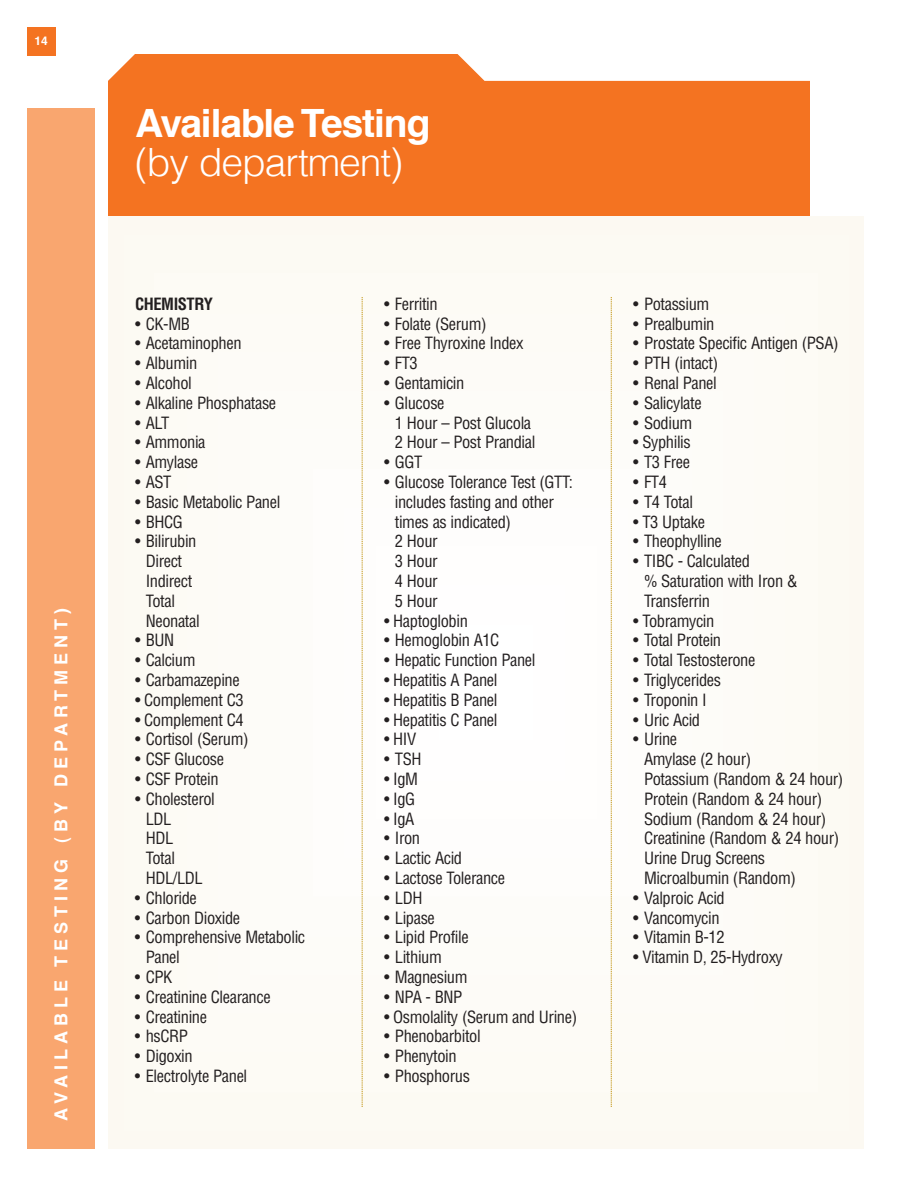
<style>
.page{position:relative;width:918px;height:1188px;background:#fff}
.page>*{position:absolute;margin:0;border:0;box-sizing:border-box;transform-origin:0 0}
.t1{font:700 39px "Helvetica";letter-spacing:-.03em;color:#fff}
.t2{font:300 39px "Helvetica";letter-spacing:-.03em;color:#fff}
.t3{font:700 18px "Helvetica";letter-spacing:.28em;color:#fff}
.t4{font:condensed 16.5px/19.8px "Helvetica";letter-spacing:-.025em;color:#231f20}
.t5{font:700 condensed 16.5px "Helvetica";letter-spacing:-.025em;color:#231f20}
.t6{font:700 12px "Helvetica";color:#fff}
</style>
<div class="page">
<div style="left:27px;top:27px;width:28px;height:28px;background:#f47321"></div>
<div style="left:27px;top:108px;width:67px;height:1041px;background:#f9a66f"></div>
<svg style="left:362px;top:297px;width:1px;height:810px"></svg>
<svg style="left:611px;top:297px;width:1px;height:810px"></svg>
<svg style="left:108px;top:54px;width:702px;height:162px;background:#f47e33"></svg>
<p class="t6" style="left:34px;top:35px;width:15px">14</p>
<p class="t3" style="left:54px;top:1120px;width:514px;rotate:-90deg">AVAILABLE TESTING (BY DEPARTMENT)</p>
<h1 class="t1" style="left:135px;top:107px;width:297px">Available Testing</h1>
<h1 class="t2" style="left:135px;top:146px;width:270px">(by department)</h1>
<p class="t5" style="left:135px;top:294px;width:80px">CHEMISTRY</p>
<p class="t4" style="left:135px;top:314px;width:56px">• CK-MB</p>
<p class="t4" style="left:135px;top:334px;width:108px">• Acetaminophen</p>
<p class="t4" style="left:135px;top:354px;width:64px">• Albumin</p>
<p class="t4" style="left:135px;top:373px;width:58px">• Alcohol</p>
<p class="t4" style="left:135px;top:393px;width:143px">• Alkaline Phosphatase</p>
<p class="t4" style="left:135px;top:413px;width:36px">• ALT</p>
<p class="t4" style="left:135px;top:433px;width:72px">• Ammonia</p>
<p class="t4" style="left:135px;top:453px;width:65px">• Amylase</p>
<p class="t4" style="left:135px;top:472px;width:38px">• AST</p>
<p class="t4" style="left:135px;top:492px;width:147px">• Basic Metabolic Panel</p>
<p class="t4" style="left:135px;top:512px;width:50px">• BHCG</p>
<p class="t4" style="left:146px;top:532px;width:55px;text-indent:-11px">• Bilirubin<br>Direct<br>Indirect<br>Total<br>Neonatal</p>
<p class="t4" style="left:135px;top:631px;width:41px">• BUN</p>
<p class="t4" style="left:135px;top:651px;width:62px">• Calcium</p>
<p class="t4" style="left:135px;top:670px;width:106px">• Carbamazepine</p>
<p class="t4" style="left:135px;top:690px;width:110px">• Complement C3</p>
<p class="t4" style="left:135px;top:710px;width:110px">• Complement C4</p>
<p class="t4" style="left:135px;top:730px;width:115px">• Cortisol (Serum)</p>
<p class="t4" style="left:135px;top:750px;width:91px">• CSF Glucose</p>
<p class="t4" style="left:135px;top:769px;width:85px">• CSF Protein</p>
<p class="t4" style="left:146px;top:789px;width:71px;text-indent:-11px">• Cholesterol<br>LDL<br>HDL<br>Total<br>HDL/LDL</p>
<p class="t4" style="left:135px;top:888px;width:63px">• Chloride</p>
<p class="t4" style="left:135px;top:908px;width:107px">• Carbon Dioxide</p>
<p class="t4" style="left:146px;top:928px;width:161px;text-indent:-11px">• Comprehensive Metabolic<br>Panel</p>
<p class="t4" style="left:135px;top:967px;width:39px">• CPK</p>
<p class="t4" style="left:135px;top:987px;width:137px">• Creatinine Clearance</p>
<p class="t4" style="left:135px;top:1007px;width:74px">• Creatinine</p>
<p class="t4" style="left:135px;top:1027px;width:55px">• hsCRP</p>
<p class="t4" style="left:135px;top:1047px;width:59px">• Digoxin</p>
<p class="t4" style="left:135px;top:1066px;width:114px">• Electrolyte Panel</p>
<p class="t4" style="left:384px;top:294px;width:55px">• Ferritin</p>
<p class="t4" style="left:384px;top:314px;width:104px">• Folate (Serum)</p>
<p class="t4" style="left:384px;top:334px;width:141px">• Free Thyroxine Index</p>
<p class="t4" style="left:384px;top:354px;width:35px">• FT3</p>
<p class="t4" style="left:384px;top:373px;width:82px">• Gentamicin</p>
<p class="t4" style="left:395px;top:393px;width:142px;text-indent:-11px">• Glucose<br>1 Hour – Post Glucola<br>2 Hour – Post Prandial</p>
<p class="t4" style="left:384px;top:453px;width:40px">• GGT</p>
<p class="t4" style="left:395px;top:472px;width:179px;text-indent:-11px">• Glucose Tolerance Test (GTT: includes fasting and other times as indicated)<br>2 Hour<br>3 Hour<br>4 Hour<br>5 Hour</p>
<p class="t4" style="left:384px;top:611px;width:85px">• Haptoglobin</p>
<p class="t4" style="left:384px;top:631px;width:117px">• Hemoglobin A1C</p>
<p class="t4" style="left:384px;top:651px;width:153px">• Hepatic Function Panel</p>
<p class="t4" style="left:384px;top:670px;width:115px">• Hepatitis A Panel</p>
<p class="t4" style="left:384px;top:690px;width:115px">• Hepatitis B Panel</p>
<p class="t4" style="left:384px;top:710px;width:115px">• Hepatitis C Panel</p>
<p class="t4" style="left:384px;top:730px;width:34px">• HIV</p>
<p class="t4" style="left:384px;top:750px;width:39px">• TSH</p>
<p class="t4" style="left:384px;top:769px;width:36px">• IgM</p>
<p class="t4" style="left:384px;top:789px;width:33px">• IgG</p>
<p class="t4" style="left:384px;top:809px;width:32px">• IgA</p>
<p class="t4" style="left:384px;top:829px;width:38px">• Iron</p>
<p class="t4" style="left:384px;top:849px;width:80px">• Lactic Acid</p>
<p class="t4" style="left:384px;top:868px;width:123px">• Lactose Tolerance</p>
<p class="t4" style="left:384px;top:888px;width:40px">• LDH</p>
<p class="t4" style="left:384px;top:908px;width:52px">• Lipase</p>
<p class="t4" style="left:384px;top:928px;width:86px">• Lipid Profile</p>
<p class="t4" style="left:384px;top:948px;width:59px">• Lithium</p>
<p class="t4" style="left:384px;top:967px;width:85px">• Magnesium</p>
<p class="t4" style="left:384px;top:987px;width:80px">• NPA - BNP</p>
<p class="t4" style="left:384px;top:1007px;width:195px">• Osmolality (Serum and Urine)</p>
<p class="t4" style="left:384px;top:1027px;width:98px">• Phenobarbitol</p>
<p class="t4" style="left:384px;top:1047px;width:74px">• Phenytoin</p>
<p class="t4" style="left:384px;top:1066px;width:87px">• Phosphorus</p>
<p class="t4" style="left:633px;top:294px;width:78px">• Potassium</p>
<p class="t4" style="left:633px;top:314px;width:83px">• Prealbumin</p>
<p class="t4" style="left:633px;top:334px;width:207px">• Prostate Specific Antigen (PSA)</p>
<p class="t4" style="left:633px;top:354px;width:87px">• PTH (intact)</p>
<p class="t4" style="left:633px;top:373px;width:85px">• Renal Panel</p>
<p class="t4" style="left:633px;top:393px;width:70px">• Salicylate</p>
<p class="t4" style="left:633px;top:413px;width:61px">• Sodium</p>
<p class="t4" style="left:633px;top:433px;width:59px">• Syphilis</p>
<p class="t4" style="left:633px;top:453px;width:58px">• T3 Free</p>
<p class="t4" style="left:633px;top:472px;width:35px">• FT4</p>
<p class="t4" style="left:633px;top:492px;width:61px">• T4 Total</p>
<p class="t4" style="left:633px;top:512px;width:73px">• T3 Uptake</p>
<p class="t4" style="left:633px;top:532px;width:90px">• Theophylline</p>
<p class="t4" style="left:644px;top:552px;width:155px;text-indent:-11px">• TIBC - Calculated<br>% Saturation with Iron &amp;<br>Transferrin</p>
<p class="t4" style="left:633px;top:611px;width:83px">• Tobramycin</p>
<p class="t4" style="left:633px;top:631px;width:89px">• Total Protein</p>
<p class="t4" style="left:633px;top:651px;width:124px">• Total Testosterone</p>
<p class="t4" style="left:633px;top:670px;width:89px">• Triglycerides</p>
<p class="t4" style="left:633px;top:690px;width:75px">• Troponin I</p>
<p class="t4" style="left:633px;top:710px;width:69px">• Uric Acid</p>
<p class="t4" style="left:644px;top:730px;width:201px;text-indent:-11px">• Urine<br>Amylase (2 hour)<br>Potassium (Random &amp; 24 hour)<br>Protein (Random &amp; 24 hour)<br>Sodium (Random &amp; 24 hour)<br>Creatinine (Random &amp; 24 hour)<br>Urine Drug Screens<br>Microalbumin (Random)</p>
<p class="t4" style="left:633px;top:888px;width:93px">• Valproic Acid</p>
<p class="t4" style="left:633px;top:908px;width:88px">• Vancomycin</p>
<p class="t4" style="left:633px;top:928px;width:93px">• Vitamin B-12</p>
<p class="t4" style="left:633px;top:948px;width:151px">• Vitamin D, 25-Hydroxy</p>
</div>
